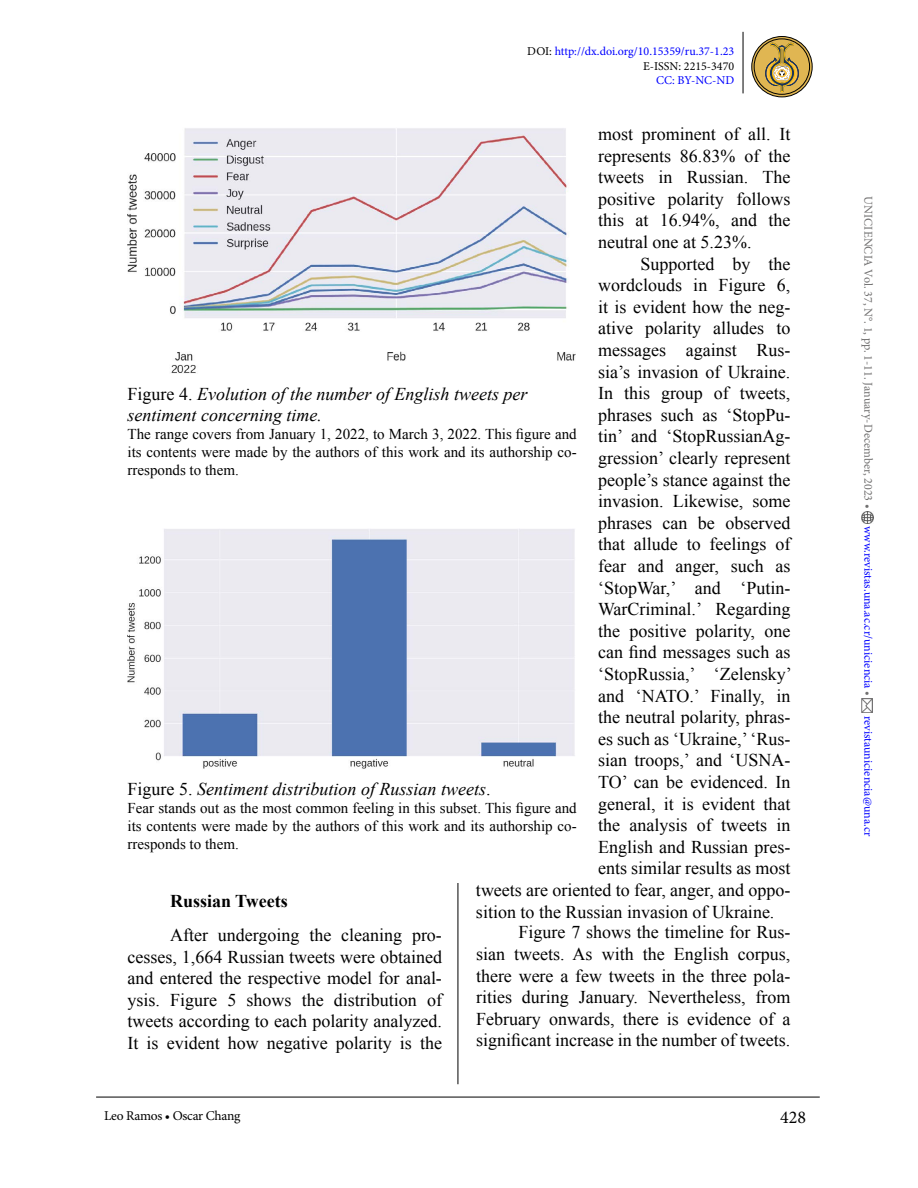
<style>
.page{position:relative;width:918px;height:1188px;background:#fff}
.page>*{position:absolute;margin:0;border:0;box-sizing:border-box;transform-origin:0 0}
.t1{font:18px/21.6px "Times New Roman";color:#000;text-align:justify}
.t2{font:italic 18px/21.6px "Times New Roman";color:#000}
.t3{font:700 18px "Times New Roman";color:#000}
.t4{font:18px "Minion Pro";color:#000}
.t5{font:15px/18px "Times New Roman";color:#000;text-align:justify}
.t6{font:13.5px "Minion Pro";letter-spacing:-.02em;color:#000}
.t7{font:12px/14.4px "Minion Pro";color:#00f;text-align:right}
.t8{font:12px "Minion Pro";color:#706f6f}
.s1{color:#000}
.s2{font-style:normal}
.s3{color:#706f6f}
</style>
<div class="page">
<hr style="left:743px;top:32px;width:1px;height:61px;background:#000">
<hr style="left:458px;top:110px;width:1px;height:974px;background:#000">
<svg style="left:862px;top:511px;width:12px;height:12px"></svg>
<img style="left:862px;top:699px;width:10px;height:14px">
<hr style="left:96px;top:1097px;width:724px;height:1px;background:#000">
<svg style="left:752px;top:37px;width:60px;height:60px"></svg>
<div style="left:754px;top:39px;width:56px;height:56px;border:1px solid #000;border-radius:50%"></div>
<div style="left:751px;top:36px;width:62px;height:61px;border:1px solid #000;border-radius:50%"></div>
<svg style="left:765px;top:42px;width:34px;height:50px;background:#bb9e53"></svg>
<div style="left:433px;top:109px;width:52px;height:774px;background:#fff"></div>
<img style="left:128px;top:128px;width:448px;height:246px">
<img style="left:128px;top:529px;width:447px;height:240px">
<p class="t7" style="left:527px;top:45px;width:208px"><span class="s1">DOI:</span> http://dx.doi.org/10.15359/ru.37-1.23<br><span class="s1">E-ISSN: 2215-3470</span></p>
<p class="t7" style="left:656px;top:73px;width:80px">CC: BY-NC-ND</p>
<p class="t1" style="left:598px;top:123px;width:194px">most prominent of all. It represents 86.83% of the tweets in Russian. The positive polarity follows this at 16.94%, and the neutral one at 5.23%.</p>
<p class="t1" style="left:641px;top:253px;width:151px">Supported by the</p>
<p class="t1" style="left:598px;top:274px;width:194px">wordclouds in Figure 6,</p>
<p class="t1" style="left:598px;top:296px;width:194px">it is evident how the neg-</p>
<p class="t1" style="left:598px;top:317px;width:194px">ative polarity alludes to</p>
<p class="t1" style="left:598px;top:339px;width:194px">messages against Rus-</p>
<p class="t1" style="left:598px;top:361px;width:194px">sia’s invasion of Ukraine.</p>
<p class="t1" style="left:598px;top:382px;width:194px">In this group of tweets,</p>
<p class="t1" style="left:598px;top:404px;width:194px">phrases such as ‘StopPu-</p>
<p class="t1" style="left:598px;top:425px;width:194px">tin’ and ‘StopRussianAg-</p>
<p class="t1" style="left:598px;top:447px;width:194px">gression’ clearly represent</p>
<p class="t1" style="left:598px;top:469px;width:194px">people’s stance against the</p>
<p class="t1" style="left:598px;top:490px;width:194px">invasion. Likewise, some</p>
<p class="t1" style="left:598px;top:512px;width:194px">phrases can be observed</p>
<p class="t1" style="left:598px;top:533px;width:194px">that allude to feelings of</p>
<p class="t1" style="left:598px;top:555px;width:194px">fear and anger, such as</p>
<p class="t1" style="left:598px;top:577px;width:194px">‘StopWar,’ and ‘Putin-</p>
<p class="t1" style="left:598px;top:598px;width:194px">WarCriminal.’ Regarding</p>
<p class="t1" style="left:598px;top:620px;width:194px">the positive polarity, one</p>
<p class="t1" style="left:598px;top:641px;width:194px">can find messages such as</p>
<p class="t1" style="left:598px;top:663px;width:195px">‘StopRussia,’ ‘Zelensky’</p>
<p class="t1" style="left:598px;top:685px;width:194px">and ‘NATO.’ Finally, in</p>
<p class="t1" style="left:598px;top:706px;width:194px">the neutral polarity, phras-</p>
<p class="t1" style="left:598px;top:728px;width:194px">es such as ‘Ukraine,’ ‘Rus-</p>
<p class="t1" style="left:598px;top:749px;width:194px">sian troops,’ and ‘USNA-</p>
<p class="t1" style="left:598px;top:771px;width:194px">TO’ can be evidenced. In</p>
<p class="t1" style="left:598px;top:793px;width:194px">general, it is evident that</p>
<p class="t1" style="left:598px;top:814px;width:194px">the analysis of tweets in</p>
<p class="t1" style="left:598px;top:836px;width:194px">English and Russian pres-</p>
<p class="t1" style="left:598px;top:857px;width:194px">ents similar results as most</p>
<p class="t1" style="left:476px;top:879px;width:316px">tweets are oriented to fear, anger, and oppo-</p>
<p class="t1" style="left:476px;top:901px;width:300px">sition to the Russian invasion of Ukraine.</p>
<p class="t2" style="left:128px;top:383px;width:401px"><span class="s2">Figure 4.</span> Evolution of the number of English tweets per sentiment concerning time.</p>
<p class="t5" style="left:128px;top:425px;width:451px">The range covers from January 1, 2022, to March 3, 2022. This figure and its contents were made by the authors of this work and its authorship co&shy;rresponds to them.</p>
<p class="t2" style="left:128px;top:778px;width:364px"><span class="s2">Figure 5.</span> Sentiment distribution of Russian tweets<span class="s2">.</span></p>
<p class="t5" style="left:128px;top:799px;width:451px">Fear stands out as the most common feeling in this subset. This figure and its contents were made by the authors of this work and its authorship co&shy;rresponds to them.</p>
<p class="t3" style="left:170px;top:888px;width:119px">Russian Tweets</p>
<p class="t1" style="left:128px;top:924px;width:316px;text-indent:43px">After undergoing the cleaning pro&shy;cesses, 1,664 Russian tweets were obtained and entered the respective model for anal&shy;ysis. Figure 5 shows the distribution of tweets according to each polarity analyzed.<br>It is evident how negative polarity is the</p>
<p class="t1" style="left:476px;top:921px;width:316px;text-indent:43px">Figure 7 shows the timeline for Rus&shy;sian tweets. As with the English corpus, there were a few tweets in the three pola&shy;rities during January. Nevertheless, from February onwards, there is evidence of a significant increase in the number of tweets.</p>
<p class="t6" style="left:104px;top:1106px;width:138px">Leo Ramos • Oscar Chang</p>
<p class="t4" style="left:780px;top:1106px;width:27px">428</p>
<p class="t8" style="left:876px;top:196px;width:314px;rotate:90deg">UNICIENCIA Vol. 37, N°. 1, pp. 1-11. January-December, 2023 •</p>
<p class="t7" style="left:876px;top:526px;width:172px;rotate:90deg">www.revistas.una.ac.cr/uniciencia <span class="s3">•</span></p>
<p class="t7" style="left:876px;top:716px;width:122px;rotate:90deg">revistauniciencia@una.cr</p>
</div>
